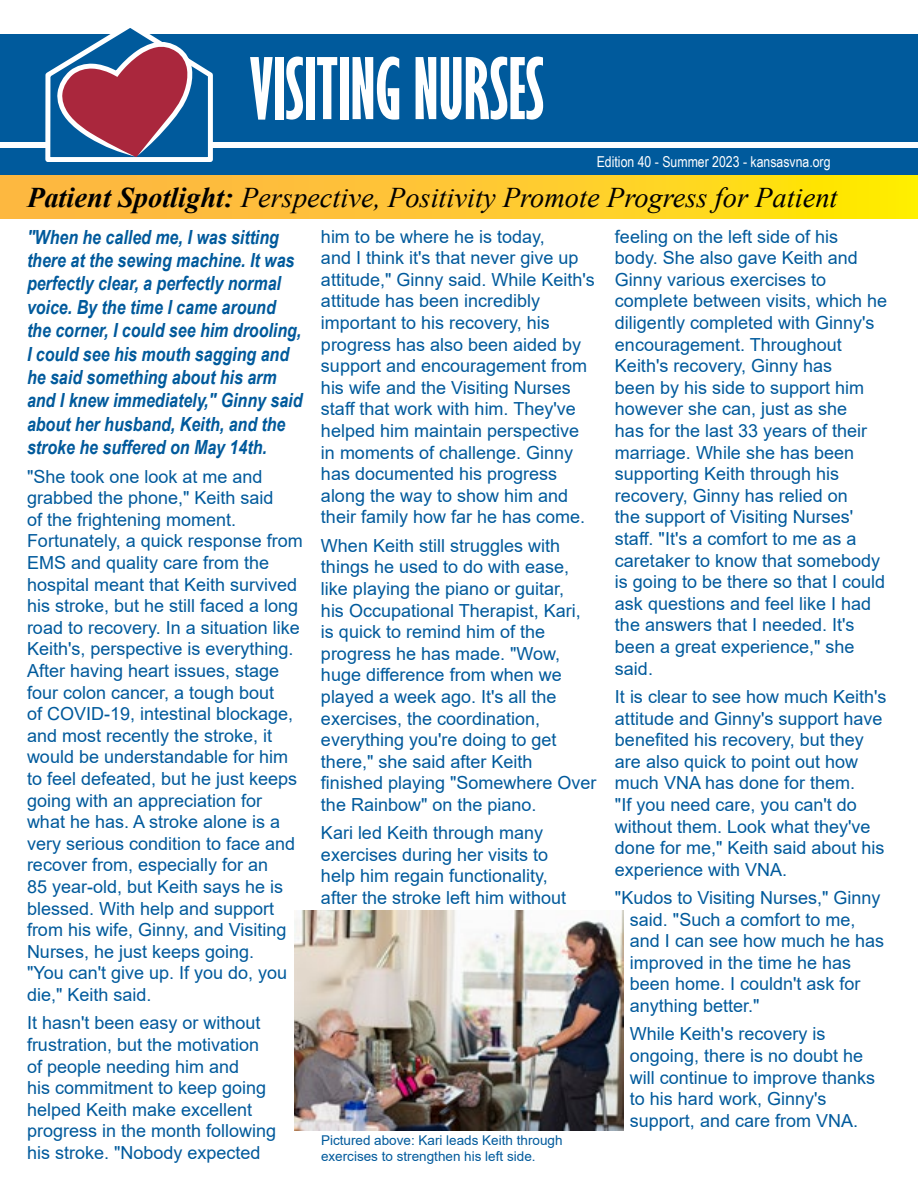
<style>
.page{position:relative;width:918px;height:1188px;background:#fff}
.page>*{position:absolute;margin:0;border:0;box-sizing:border-box;transform-origin:0 0}
.t1{font:700 extra-condensed 78px "Gill Sans";color:#fff}
.t2{font:italic 28.5px "Times New Roman";color:#000}
.t3{font:italic 700 19.5px/23.4px "Arial Narrow";color:#005a9c}
.t4{font:18px/21.6px "Arial";color:#005a9c}
.t5{font:15px "Arial Narrow";color:#fff}
.t6{font:13.5px/16.2px "Arial";color:#005a9c}
.s1{font-weight:700}
</style>
<div class="page">
<div style="left:0;top:34px;width:918px;height:108px;background:#005a9c"></div>
<div style="left:0;top:148px;width:918px;height:27px;background:#005a9c"></div>
<svg style="left:0;top:175px;width:917px;height:44px;background:#fecb2b"></svg>
<hr style="left:917px;top:175px;width:1px;height:44px;background:#fff100">
<svg style="left:45px;top:28px;width:168px;height:134px"></svg>
<img style="left:295px;top:911px;width:328px;height:220px">
<h1 class="t1" style="left:250px;top:41px;width:296px">VISITING NURSES</h1>
<p class="t5" style="left:597px;top:151px;width:235px">Edition 40 - Summer 2023 - kansasvna.org</p>
<h2 class="t2" style="left:27px;top:178px;width:812px"><span class="s1">Patient Spotlight:</span> Perspective, Positivity Promote Progress for Patient</h2>
<p class="t3" style="left:27px;top:224px;width:277px">"When he called me, I was sitting there at the sewing machine. It was perfectly clear, a perfectly normal voice. By the time I came around the corner, I could see him drooling, I could see his mouth sagging and he said something about his arm and I knew immediately," Ginny said about her husband, Keith, and the stroke he suffered on May 14th.</p>
<p class="t4" style="left:27px;top:465px;width:277px">"She took one look at me and grabbed the phone," Keith said<br>of the frightening moment.<br>Fortunately, a quick response from<br>EMS and quality care from the hospital meant that Keith survived his stroke, but he still faced a long road to recovery. In a situation like<br>Keith's, perspective is everything.<br>After having heart issues, stage four colon cancer, a tough bout<br>of COVID-19, intestinal blockage, and most recently the stroke, it would be understandable for him to feel defeated, but he just keeps going with an appreciation for what he has. A stroke alone is a very serious condition to face and recover from, especially for an<br>85 year-old, but Keith says he is blessed. With help and support from his wife, Ginny, and Visiting<br>Nurses, he just keeps going.<br>"You can't give up. If you do, you die," Keith said.</p>
<p class="t4" style="left:27px;top:1012px;width:251px">It hasn't been easy or without frustration, but the motivation of people needing him and<br>his commitment to keep going helped Keith make excellent progress in the month following his stroke. "Nobody expected</p>
<p class="t4" style="left:321px;top:225px;width:275px">him to be where he is today,<br>and I think it's that never give up attitude," Ginny said. While Keith's attitude has been incredibly important to his recovery, his progress has also been aided by support and encouragement from his wife and the Visiting Nurses staff that work with him. They've helped him maintain perspective in moments of challenge. Ginny has documented his progress along the way to show him and their family how far he has come.</p>
<p class="t4" style="left:321px;top:535px;width:277px">When Keith still struggles with things he used to do with ease, like playing the piano or guitar,<br>his Occupational Therapist, Kari, is quick to remind him of the progress he has made. "Wow, huge difference from when we played a week ago. It's all the exercises, the coordination, everything you're doing to get there," she said after Keith finished playing "Somewhere Over the Rainbow" on the piano.</p>
<p class="t4" style="left:321px;top:822px;width:247px">Kari led Keith through many exercises during her visits to help him regain functionality, after the stroke left him without</p>
<p class="t6" style="left:321px;top:1132px;width:243px">Pictured above: Kari leads Keith through exercises to strengthen his left side.</p>
<p class="t4" style="left:615px;top:225px;width:274px">feeling on the left side of his<br>body. She also gave Keith and<br>Ginny various exercises to complete between visits, which he diligently completed with Ginny's encouragement. Throughout<br>Keith's recovery, Ginny has<br>been by his side to support him however she can, just as she<br>has for the last 33 years of their marriage. While she has been supporting Keith through his recovery, Ginny has relied on<br>the support of Visiting Nurses' staff. "It's a comfort to me as a caretaker to know that somebody is going to be there so that I could ask questions and feel like I had the answers that I needed. It's been a great experience," she said.</p>
<p class="t4" style="left:615px;top:686px;width:273px">It is clear to see how much Keith's attitude and Ginny's support have benefited his recovery, but they are also quick to point out how much VNA has done for them.<br>"If you need care, you can't do without them. Look what they've done for me," Keith said about his experience with VNA.</p>
<p class="t4" style="left:630px;top:887px;width:256px;text-indent:-15px">"Kudos to Visiting Nurses," Ginny said. "Such a comfort to me, and I can see how much he has improved in the time he has been home. I couldn't ask for anything better."</p>
<p class="t4" style="left:630px;top:1023px;width:247px">While Keith's recovery is ongoing, there is no doubt he will continue to improve thanks to his hard work, Ginny's support, and care from VNA.</p>
</div>
